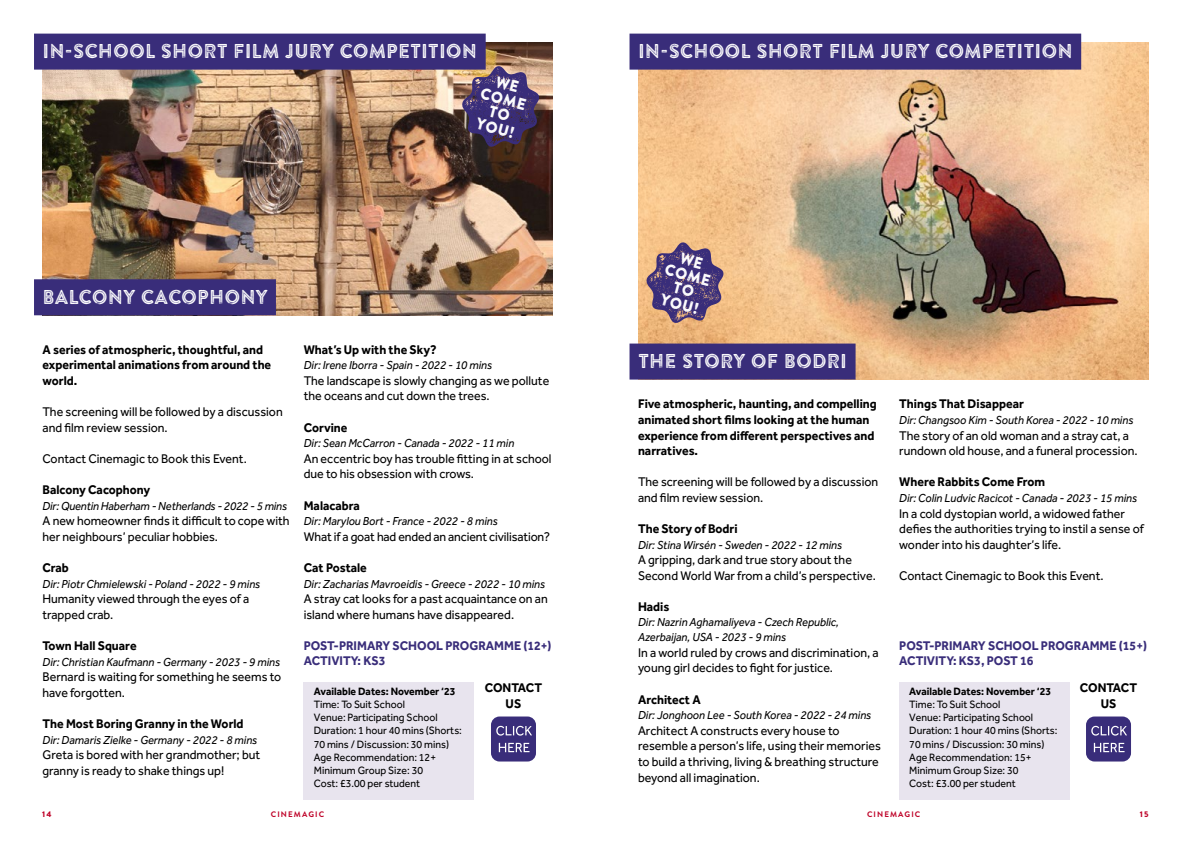
<style>
.page{position:relative;width:1191px;height:842px;background:#fff}
.page>*{position:absolute;margin:0;border:0;box-sizing:border-box;transform-origin:0 0}
.t1{font:20px "Brandon Printed Inline";color:#fff;scale:.95 1}
.t2{font:16px "Brandon Printed One";color:#fff;scale:.95 1}
.t3{font:13px/15.6px "Effra";color:#000;scale:.95 1}
.t4{font:700 13px/15.6px "Effra";color:#000;scale:.95 1}
.t5{font:700 13px "Effra";color:#392d7a;scale:.95 1}
.t6{font:italic 12px/15.6px "Effra";color:#000;scale:.95 1}
.t7{font:11px/13.2px "Effra";color:#000;scale:.95 1}
.t8{font:700 11px "Effra";color:#000;scale:.95 1}
.t9{font:700 8px "Brandon Text";letter-spacing:.14em;color:#be0027}
.t10{font:900 8px "Brandon Text";color:#be0027}
</style>
<div class="page">
<img style="left:43px;top:43px;width:510px;height:273px">
<img style="left:638px;top:43px;width:510px;height:337px">
<div style="left:34px;top:34px;width:452px;height:36px;background:#392d7a"></div>
<div style="left:629px;top:34px;width:452px;height:36px;background:#392d7a"></div>
<div style="left:304px;top:682px;width:170px;height:117px;background:#e8e4ee"></div>
<div style="left:899px;top:682px;width:170px;height:117px;background:#e8e4ee"></div>
<div style="left:491px;top:716px;width:45px;height:45px;background:#392d7a;border-radius:9px"></div>
<svg style="left:499px;top:743px;width:30px;height:9px"></svg>
<svg style="left:496px;top:726px;width:36px;height:10px"></svg>
<div style="left:1086px;top:716px;width:45px;height:45px;background:#392d7a;border-radius:9px"></div>
<svg style="left:1093px;top:743px;width:31px;height:9px"></svg>
<svg style="left:1091px;top:726px;width:36px;height:10px"></svg>
<div style="left:34px;top:279px;width:242px;height:36px;background:#392d7a"></div>
<div style="left:629px;top:344px;width:226px;height:36px;background:#392d7a"></div>
<img style="left:460px;top:65px;width:81px;height:83px">
<svg style="left:644px;top:241px;width:81px;height:83px;background:#85697d"></svg>
<p class="t1" style="left:43px;top:39px;width:459px">IN-SCHOOL SHORT FILM JURY COMPETITION</p>
<p class="t1" style="left:638px;top:39px;width:459px">IN-SCHOOL SHORT FILM JURY COMPETITION</p>
<p class="t2" style="left:483px;top:83px;width:51px;rotate:15deg">COME</p>
<p class="t2" style="left:479px;top:113px;width:43px;rotate:15deg">YOU!</p>
<p class="t2" style="left:667px;top:259px;width:51px;rotate:15deg">COME</p>
<p class="t1" style="left:43px;top:284px;width:239px">BALCONY CACOPHONY</p>
<p class="t2" style="left:663px;top:289px;width:43px;rotate:15deg">YOU!</p>
<p class="t1" style="left:638px;top:349px;width:221px">THE STORY OF BODRI</p>
<p class="t4" style="left:43px;top:341px;width:242px">A series of atmospheric, thoughtful, and experimental animations from around the world.</p>
<p class="t3" style="left:43px;top:404px;width:254px">The screening will be followed by a discussion and film review session.</p>
<p class="t3" style="left:43px;top:450px;width:217px">Contact Cinemagic to Book this Event.</p>
<p class="t4" style="left:43px;top:482px;width:115px">Balcony Cacophony</p>
<p class="t6" style="left:43px;top:498px;width:259px">Dir: Quentin Haberham - Netherlands - 2022 - 5 mins</p>
<p class="t3" style="left:43px;top:513px;width:262px">A new homeowner finds it difficult to cope with her neighbours’ peculiar hobbies.</p>
<p class="t4" style="left:43px;top:560px;width:29px">Crab</p>
<p class="t6" style="left:43px;top:576px;width:231px">Dir: Piotr Chmielewski - Poland - 2022 - 9 mins</p>
<p class="t3" style="left:43px;top:591px;width:219px">Humanity viewed through the eyes of a trapped crab.</p>
<p class="t4" style="left:43px;top:638px;width:101px">Town Hall Square</p>
<p class="t6" style="left:43px;top:654px;width:252px">Dir: Christian Kaufmann - Germany - 2023 - 9 mins</p>
<p class="t3" style="left:43px;top:669px;width:253px">Bernard is waiting for something he seems to have forgotten.</p>
<p class="t4" style="left:43px;top:716px;width:213px">The Most Boring Granny in the World</p>
<p class="t6" style="left:43px;top:732px;width:228px">Dir: Damaris Zielke - Germany - 2022 - 8 mins</p>
<p class="t3" style="left:43px;top:747px;width:231px">Greta is bored with her grandmother; but granny is ready to shake things up!</p>
<p class="t4" style="left:304px;top:341px;width:141px">What’s Up with the Sky?</p>
<p class="t6" style="left:304px;top:357px;width:200px">Dir: Irene Iborra - Spain - 2022 - 10 mins</p>
<p class="t3" style="left:304px;top:372px;width:260px">The landscape is slowly changing as we pollute the oceans and cut down the trees.</p>
<p class="t4" style="left:304px;top:419px;width:48px">Corvine</p>
<p class="t6" style="left:304px;top:435px;width:223px">Dir: Sean McCarron - Canada - 2022 - 11 min</p>
<p class="t3" style="left:304px;top:450px;width:262px">An eccentric boy has trouble fitting in at school due to his obsession with crows.</p>
<p class="t4" style="left:304px;top:497px;width:61px">Malacabra</p>
<p class="t6" style="left:304px;top:513px;width:206px">Dir: Marylou Bort - France - 2022 - 8 mins</p>
<p class="t3" style="left:304px;top:528px;width:261px">What if a goat had ended an ancient civilisation?</p>
<p class="t4" style="left:304px;top:560px;width:68px">Cat Postale</p>
<p class="t6" style="left:304px;top:576px;width:256px">Dir: Zacharias Mavroeidis - Greece - 2022 - 10 mins</p>
<p class="t3" style="left:304px;top:591px;width:258px">A stray cat looks for a past acquaintance on an island where humans have disappeared.</p>
<p class="t4" style="left:638px;top:396px;width:253px">Five atmospheric, haunting, and compelling animated short films looking at the human experience from different perspectives and narratives.</p>
<p class="t3" style="left:638px;top:474px;width:254px">The screening will be followed by a discussion and film review session.</p>
<p class="t4" style="left:638px;top:521px;width:106px">The Story of Bodri</p>
<p class="t6" style="left:638px;top:537px;width:216px">Dir: Stina Wirsén - Sweden - 2022 - 12 mins</p>
<p class="t3" style="left:638px;top:552px;width:252px">A gripping, dark and true story about the<br>Second World War from a child’s perspective.</p>
<p class="t4" style="left:638px;top:599px;width:35px">Hadis</p>
<p class="t6" style="left:638px;top:614px;width:213px">Dir: Nazrin Aghamaliyeva - Czech Republic,<br>Azerbaijan, USA - 2023 - 9 mins</p>
<p class="t3" style="left:638px;top:644px;width:255px">In a world ruled by crows and discrimination, a young girl decides to fight for justice.</p>
<p class="t4" style="left:638px;top:691px;width:67px">Architect A</p>
<p class="t6" style="left:638px;top:707px;width:247px">Dir: Jonghoon Lee - South Korea - 2022 - 24 mins</p>
<p class="t3" style="left:638px;top:722px;width:257px">Architect A constructs every house to resemble a person’s life, using their memories to build a thriving, living &amp; breathing structure beyond all imagination.</p>
<p class="t4" style="left:899px;top:396px;width:133px">Things That Disappear</p>
<p class="t6" style="left:899px;top:412px;width:248px">Dir: Changsoo Kim - South Korea - 2022 - 10 mins</p>
<p class="t3" style="left:899px;top:427px;width:252px">The story of an old woman and a stray cat, a rundown old house, and a funeral procession.</p>
<p class="t4" style="left:899px;top:474px;width:155px">Where Rabbits Come From</p>
<p class="t6" style="left:899px;top:490px;width:252px">Dir: Colin Ludvic Racicot - Canada - 2023 - 15 mins</p>
<p class="t3" style="left:899px;top:505px;width:259px">In a cold dystopian world, a widowed father defies the authorities trying to instil a sense of wonder into his daughter’s life.</p>
<p class="t3" style="left:899px;top:568px;width:217px">Contact Cinemagic to Book this Event.</p>
<p class="t5" style="left:304px;top:638px;width:262px">POST-PRIMARY SCHOOL PROGRAMME (12+)</p>
<p class="t5" style="left:304px;top:653px;width:88px">ACTIVITY: KS3</p>
<p class="t5" style="left:899px;top:638px;width:262px">POST-PRIMARY SCHOOL PROGRAMME (15+)</p>
<p class="t5" style="left:899px;top:653px;width:143px">ACTIVITY: KS3, POST 16</p>
<p class="t4" style="left:485px;top:679px;width:62px;text-align:center">CONTACT<br>US</p>
<p class="t4" style="left:1080px;top:679px;width:62px;text-align:center">CONTACT<br>US</p>
<p class="t8" style="left:314px;top:684px;width:151px">Available Dates: November ‘23</p>
<p class="t7" style="left:314px;top:698px;width:97px">Time: To Suit School</p>
<p class="t7" style="left:314px;top:711px;width:132px">Venue: Participating School</p>
<p class="t7" style="left:314px;top:724px;width:157px">Duration: 1 hour 40 mins (Shorts:<br>70 mins / Discussion: 30 mins)</p>
<p class="t7" style="left:314px;top:750px;width:130px">Age Recommendation: 12+</p>
<p class="t7" style="left:314px;top:764px;width:116px">Minimum Group Size: 30</p>
<p class="t7" style="left:314px;top:777px;width:113px">Cost: £3.00 per student</p>
<p class="t8" style="left:909px;top:684px;width:151px">Available Dates: November ‘23</p>
<p class="t7" style="left:909px;top:698px;width:97px">Time: To Suit School</p>
<p class="t7" style="left:909px;top:711px;width:132px">Venue: Participating School</p>
<p class="t7" style="left:909px;top:724px;width:157px">Duration: 1 hour 40 mins (Shorts:<br>70 mins / Discussion: 30 mins)</p>
<p class="t7" style="left:909px;top:750px;width:130px">Age Recommendation: 15+</p>
<p class="t7" style="left:909px;top:764px;width:116px">Minimum Group Size: 30</p>
<p class="t7" style="left:909px;top:777px;width:113px">Cost: £3.00 per student</p>
<p class="t10" style="left:42px;top:808px;width:11px">14</p>
<p class="t9" style="left:271px;top:809px;width:55px">CINEMAGIC</p>
<p class="t9" style="left:867px;top:809px;width:55px">CINEMAGIC</p>
<p class="t10" style="left:1140px;top:808px;width:10px">15</p>
</div>
